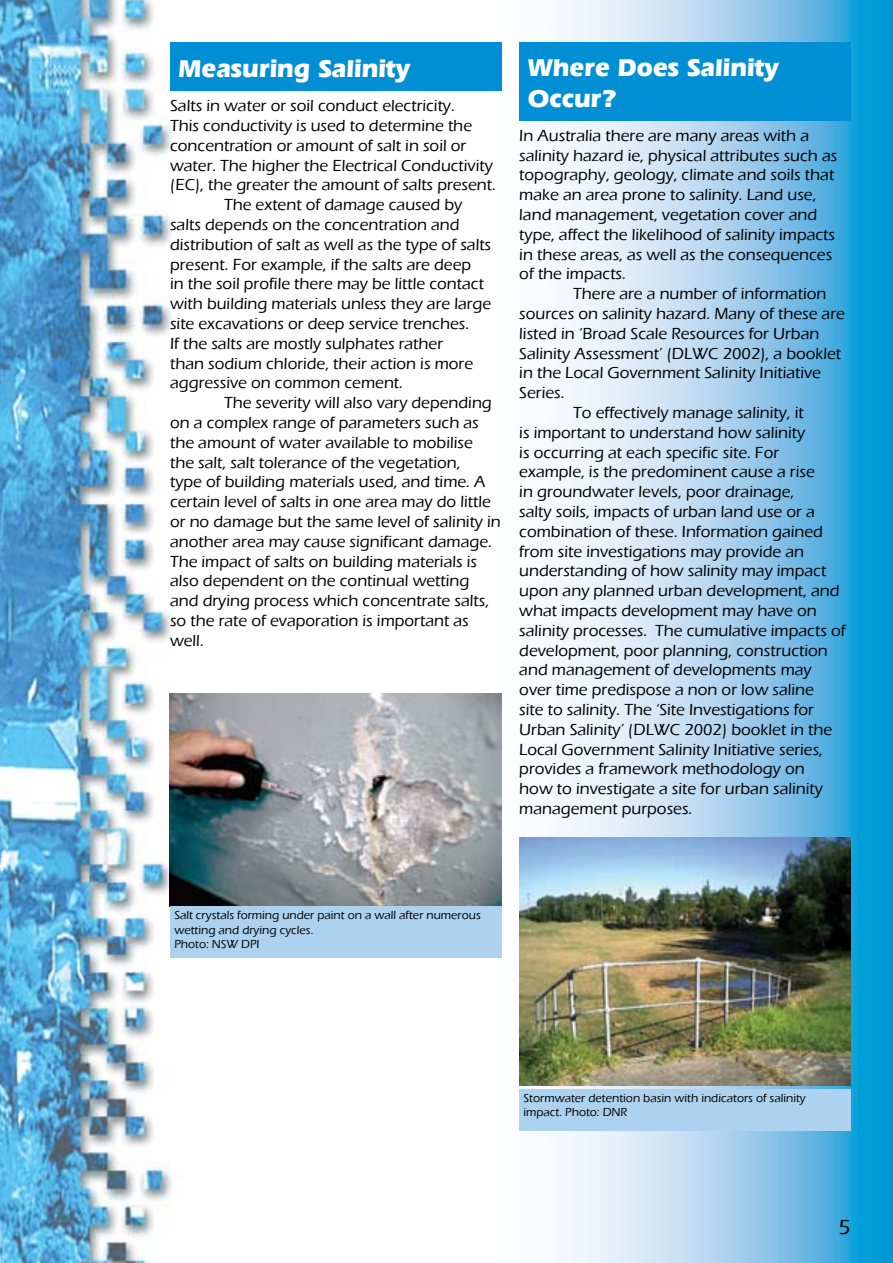
<style>
.page{position:relative;width:893px;height:1263px;background:#fff}
.page>*{position:absolute;margin:0;border:0;box-sizing:border-box;transform-origin:0 0}
.t1{font:700 25.5px/30.6px "Eras IT Cby BT";color:#fff}
.t2{font:500 16.5px/19.8px "Eras ITC";color:#000}
.t3{font:500 12px/14.4px "Eras ITC";color:#000}
</style>
<div class="page">
<img style="left:0;top:0;width:211px;height:1263px">
<svg style="left:468px;top:0;width:425px;height:1263px"></svg>
<div style="left:170px;top:43px;width:331px;height:48px;background:#008fd4"></div>
<div style="left:519px;top:43px;width:331px;height:78px;background:#008fd4"></div>
<img style="left:519px;top:837px;width:332px;height:249px">
<div style="left:519px;top:1089px;width:331px;height:41px;background:#acd2ef"></div>
<img style="left:170px;top:693px;width:331px;height:213px">
<div style="left:170px;top:907px;width:331px;height:51px;background:#acd2ef"></div>
<h1 class="t1" style="left:179px;top:53px;width:233px">Measuring Salinity</h1>
<p class="t2" style="left:170px;top:96px;width:286px">Salts in water or soil conduct electricity.</p>
<p class="t2" style="left:170px;top:116px;width:303px">This conductivity is used to determine the</p>
<p class="t2" style="left:170px;top:136px;width:298px">concentration or amount of salt in soil or</p>
<p class="t2" style="left:170px;top:155px;width:324px">water. The higher the Electrical Conductivity</p>
<p class="t2" style="left:170px;top:175px;width:327px">(EC), the greater the amount of salts present.</p>
<p class="t2" style="left:224px;top:195px;width:240px">The extent of damage caused by</p>
<p class="t2" style="left:170px;top:215px;width:291px">salts depends on the concentration and</p>
<p class="t2" style="left:170px;top:235px;width:323px">distribution of salt as well as the type of salts</p>
<p class="t2" style="left:170px;top:254px;width:303px">present. For example, if the salts are deep</p>
<p class="t2" style="left:170px;top:274px;width:315px">in the soil profile there may be little contact</p>
<p class="t2" style="left:170px;top:294px;width:323px">with building materials unless they are large</p>
<p class="t2" style="left:170px;top:314px;width:300px">site excavations or deep service trenches.</p>
<p class="t2" style="left:170px;top:334px;width:275px">If the salts are mostly sulphates rather</p>
<p class="t2" style="left:170px;top:353px;width:305px">than sodium chloride, their action is more</p>
<p class="t2" style="left:170px;top:373px;width:234px">aggressive on common cement.</p>
<p class="t2" style="left:224px;top:393px;width:269px">The severity will also vary depending</p>
<p class="t2" style="left:170px;top:413px;width:310px">on a complex range of parameters such as</p>
<p class="t2" style="left:170px;top:433px;width:304px">the amount of water available to mobilise</p>
<p class="t2" style="left:170px;top:452px;width:292px">the salt, salt tolerance of the vegetation,</p>
<p class="t2" style="left:170px;top:472px;width:317px">type of building materials used, and time. A</p>
<p class="t2" style="left:170px;top:492px;width:322px">certain level of salts in one area may do little</p>
<p class="t2" style="left:170px;top:512px;width:332px">or no damage but the same level of salinity in</p>
<p class="t2" style="left:170px;top:532px;width:323px">another area may cause significant damage.</p>
<p class="t2" style="left:170px;top:551px;width:308px">The impact of salts on building materials is</p>
<p class="t2" style="left:170px;top:571px;width:301px">also dependent on the continual wetting</p>
<p class="t2" style="left:170px;top:591px;width:320px">and drying process which concentrate salts,</p>
<p class="t2" style="left:170px;top:611px;width:300px">so the rate of evaporation is important as</p>
<p class="t2" style="left:170px;top:631px;width:35px">well.</p>
<h1 class="t1" style="left:528px;top:52px;width:252px">Where Does Salinity<br>Occur?</h1>
<p class="t2" style="left:519px;top:126px;width:320px">In Australia there are many areas with a salinity hazard ie, physical attributes such as topography, geology, climate and soils that make an area prone to salinity. Land use, land management, vegetation cover and type, affect the likelihood of salinity impacts in these areas, as well as the consequences of the impacts.</p>
<p class="t2" style="left:573px;top:284px;width:255px">There are a number of information</p>
<p class="t2" style="left:519px;top:304px;width:327px">sources on salinity hazard. Many of these are</p>
<p class="t2" style="left:519px;top:324px;width:302px">listed in ‘Broad Scale Resources for Urban</p>
<p class="t2" style="left:519px;top:343px;width:323px">Salinity Assessment’ (DLWC 2002), a booklet</p>
<p class="t2" style="left:519px;top:363px;width:303px">in the Local Government Salinity Initiative</p>
<p class="t2" style="left:519px;top:383px;width:47px">Series.</p>
<p class="t2" style="left:573px;top:403px;width:232px">To effectively manage salinity, it</p>
<p class="t2" style="left:519px;top:423px;width:288px">is important to understand how salinity</p>
<p class="t2" style="left:519px;top:442px;width:261px">is occurring at each specific site. For</p>
<p class="t2" style="left:519px;top:462px;width:297px">example, is the predominent cause a rise</p>
<p class="t2" style="left:519px;top:482px;width:276px">in groundwater levels, poor drainage,</p>
<p class="t2" style="left:519px;top:502px;width:297px">salty soils, impacts of urban land use or a</p>
<p class="t2" style="left:519px;top:522px;width:305px">combination of these. Information gained</p>
<p class="t2" style="left:519px;top:541px;width:286px">from site investigations may provide an</p>
<p class="t2" style="left:519px;top:561px;width:308px">understanding of how salinity may impact</p>
<p class="t2" style="left:519px;top:581px;width:322px">upon any planned urban development, and</p>
<p class="t2" style="left:519px;top:601px;width:299px">what impacts development may have on</p>
<p class="t2" style="left:519px;top:621px;width:328px">salinity processes. The cumulative impacts of</p>
<p class="t2" style="left:519px;top:640px;width:310px">development, poor planning, construction</p>
<p class="t2" style="left:519px;top:660px;width:294px">and management of developments may</p>
<p class="t2" style="left:519px;top:680px;width:296px">over time predispose a non or low saline</p>
<p class="t2" style="left:519px;top:700px;width:296px">site to salinity. The ‘Site Investigations for</p>
<p class="t2" style="left:519px;top:720px;width:314px">Urban Salinity’ (DLWC 2002) booklet in the</p>
<p class="t2" style="left:519px;top:739px;width:305px">Local Government Salinity Initiative series,</p>
<p class="t2" style="left:519px;top:759px;width:287px">provides a framework methodology on</p>
<p class="t2" style="left:519px;top:779px;width:305px">how to investigate a site for urban salinity</p>
<p class="t2" style="left:519px;top:799px;width:174px">management purposes.</p>
<p class="t3" style="left:174px;top:908px;width:308px">Salt crystals forming under paint on a wall after numerous wetting and drying cycles.<br>Photo: NSW DPI</p>
<p class="t3" style="left:523px;top:1090px;width:284px">Stormwater detention basin with indicators of salinity impact. Photo: DNR</p>
</div>
